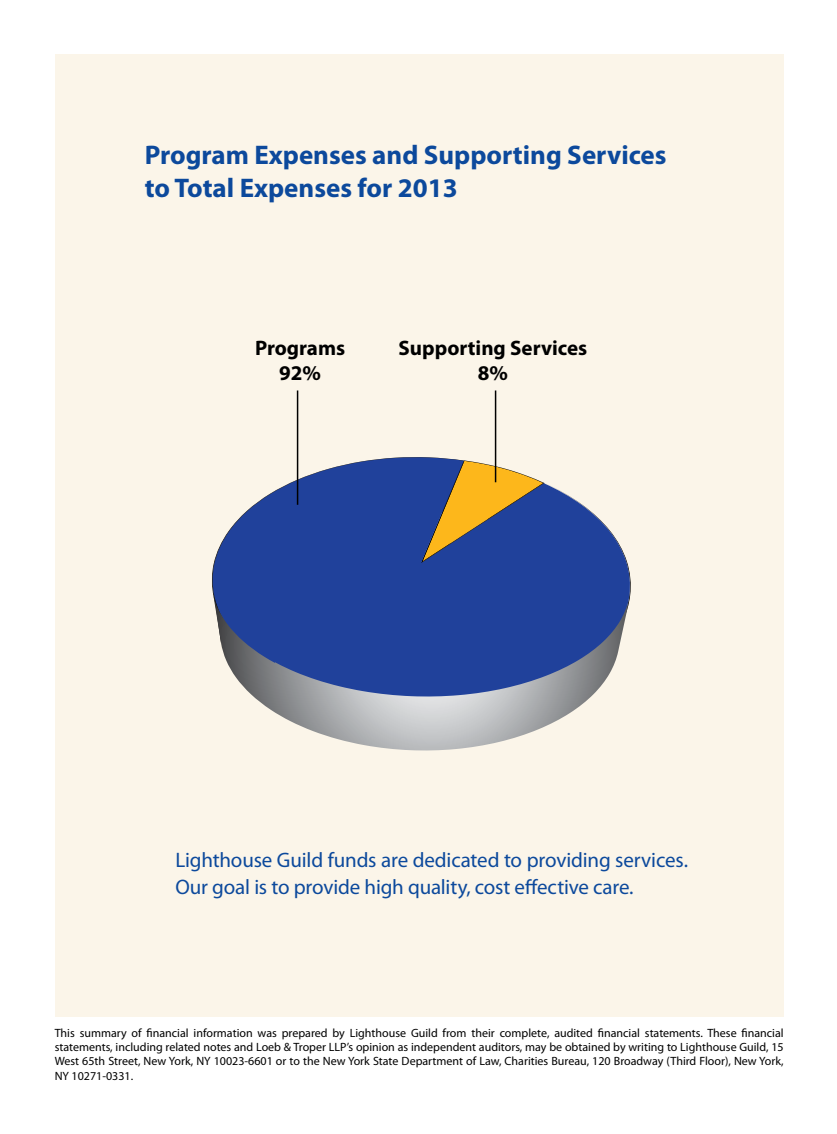
<style>
.page{position:relative;width:837px;height:1134px;background:#fff}
.page>*{position:absolute;margin:0;border:0;box-sizing:border-box;transform-origin:0 0}
.t1{font:700 27px/32.4px "Myriad Pro";color:#0c499c}
.t2{font:21px/27px "Myriad Pro";letter-spacing:-.01em;color:#0c499c}
.t3{font:700 21px/25.2px "Myriad Pro";color:#000;text-align:center}
.t4{font:12px/14.4px "Myriad Pro";color:#000;text-align:justify}
</style>
<div class="page">
<div style="left:55px;top:54px;width:729px;height:963px;background:#fbf5e9"></div>
<svg style="left:212px;top:457px;width:419px;height:145px;fill:#20419b"></svg>
<svg style="left:213px;top:591px;width:416px;height:160px"></svg>
<hr style="left:297px;top:390px;width:1px;height:115px;background:#000">
<hr style="left:495px;top:390px;width:1px;height:92px;background:#000">
<h1 class="t1" style="left:145px;top:139px;width:523px">Program Expenses and Supporting Services to Total Expenses for 2013</h1>
<h2 class="t3" style="left:255px;top:336px;width:92px">Programs<br>92%</h2>
<h2 class="t3" style="left:399px;top:336px;width:190px">Supporting Services<br>8%</h2>
<h2 class="t2" style="left:175px;top:847px;width:514px">Lighthouse Guild funds are dedicated to providing services.<br>Our goal is to provide high quality, cost effective care.</h2>
<p class="t4" style="left:55px;top:1026px;width:731px">This summary of financial information was prepared by Lighthouse Guild from their complete, audited financial statements. These financial statements, including related notes and Loeb &amp; Troper LLP’s opinion as independent auditors, may be obtained by writing to Lighthouse Guild, 15<br>West 65th Street, New York, NY 10023-6601 or to the New York State Department of Law, Charities Bureau, 120 Broadway (Third Floor), New York, NY 10271-0331.</p>
</div>
